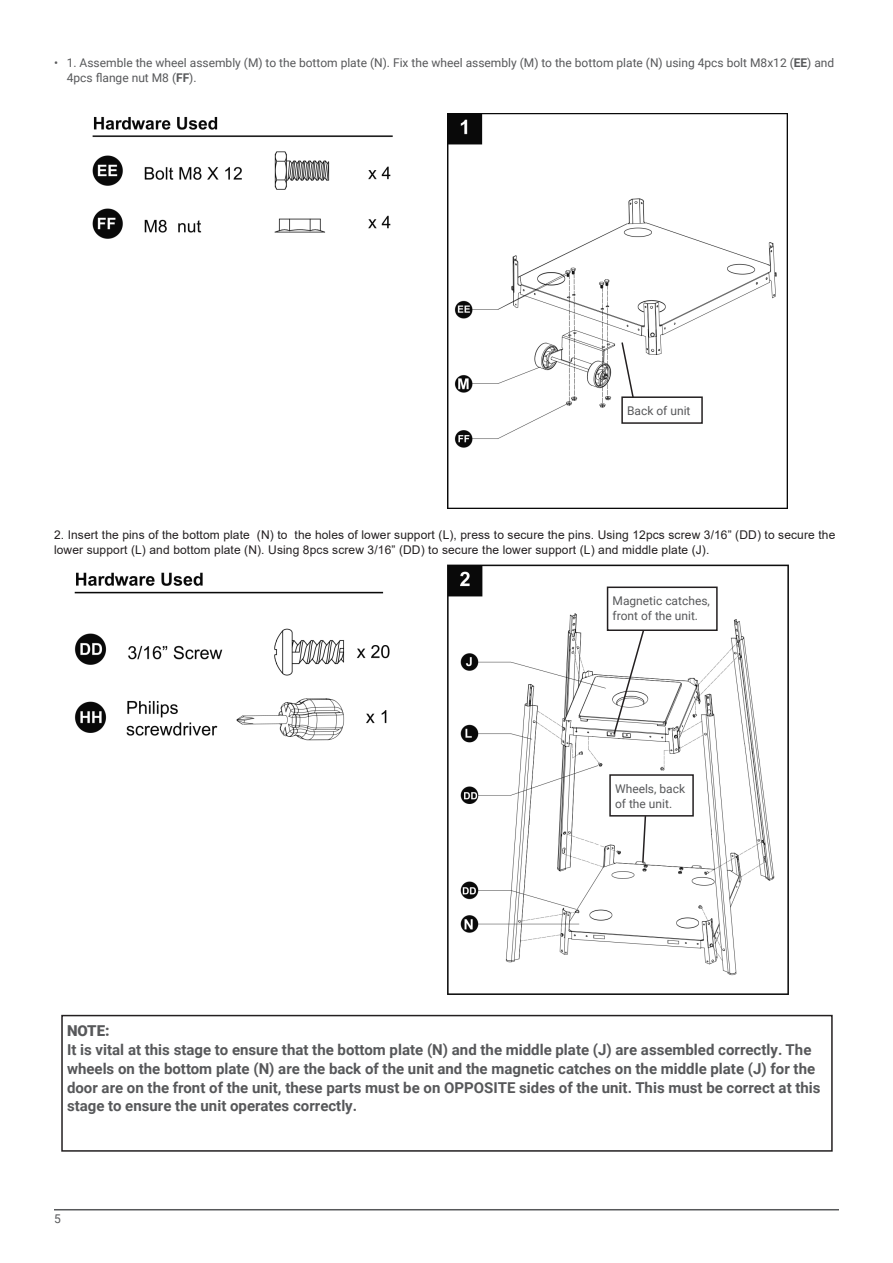
<style>
.page{position:relative;width:893px;height:1263px;background:#fff}
.page>*{position:absolute;margin:0;border:0;box-sizing:border-box;transform-origin:0 0}
.Main_Copy__DO_NOT_MODIFY{font:700 15px/18.8px "Roboto";color:#57585a}
.Main_Copy__DO_NOT_MODIFY-2{font:900 15px "Roboto";color:#57585a}
.Body{font:12px/15.8px "Arial";letter-spacing:.01em;color:#231f20}
.Main_Copy__DO_NOT_MODIFY-3{font:12px/15px "Roboto";color:#57585a}
.s1{font-weight:700}
</style>
<div class="page">
<hr style="left:54px;top:1209px;width:785px;height:1px;background:#57585a">
<img style="left:447px;top:113px;width:341px;height:395px">
<img style="left:448px;top:564px;width:340px;height:431px">
<img style="left:92px;top:116px;width:301px;height:123px">
<div style="left:621px;top:396px;width:82px;height:28px;border:2px solid #231f20"></div>
<div style="left:61px;top:1015px;width:772px;height:137px;border:2px solid #231f20"></div>
<img style="left:74px;top:572px;width:316px;height:169px">
<svg style="left:612px;top:631px;width:33px;height:105px"></svg>
<div style="left:607px;top:586px;width:111px;height:45px;border:2px solid #231f20"></div>
<svg style="left:641px;top:816px;width:6px;height:48px"></svg>
<div style="left:609px;top:774px;width:85px;height:42px;border:2px solid #231f20"></div>
<svg style="left:620px;top:341px;width:15px;height:59px"></svg>
<p class="Main_Copy__DO_NOT_MODIFY-3" style="left:67px;top:55px;width:769px;text-indent:-13px">• 1. Assemble the wheel assembly (M) to the bottom plate (N). Fix the wheel assembly (M) to the bottom plate (N) using 4pcs bolt M8x12 (<span class="s1">EE</span>) and<br>4pcs flange nut M8 (<span class="s1">FF</span>).</p>
<p class="Main_Copy__DO_NOT_MODIFY-3" style="left:627px;top:403px;width:65px">Back of unit</p>
<p class="Body" style="left:54px;top:526px;width:783px">2. Insert the pins of the bottom plate (N) to the holes of lower support (L), press to secure the pins. Using 12pcs screw 3/16” (DD) to secure the lower support (L) and bottom plate (N). Using 8pcs screw 3/16” (DD) to secure the lower support (L) and middle plate (J).</p>
<p class="Main_Copy__DO_NOT_MODIFY-3" style="left:613px;top:593px;width:99px">Magnetic catches, front of the unit.</p>
<p class="Main_Copy__DO_NOT_MODIFY-3" style="left:615px;top:780px;width:72px">Wheels, back of the unit.</p>
<p class="Main_Copy__DO_NOT_MODIFY-2" style="left:67px;top:1020px;width:44px">NOTE:</p>
<p class="Main_Copy__DO_NOT_MODIFY" style="left:67px;top:1040px;width:755px">It is vital at this stage to ensure that the bottom plate (N) and the middle plate (J) are assembled correctly. The wheels on the bottom plate (N) are the back of the unit and the magnetic catches on the middle plate (J) for the door are on the front of the unit, these parts must be on OPPOSITE sides of the unit. This must be correct at this stage to ensure the unit operates correctly.</p>
<p class="Main_Copy__DO_NOT_MODIFY-3" style="left:54px;top:1211px;width:8px">5</p>
</div>
